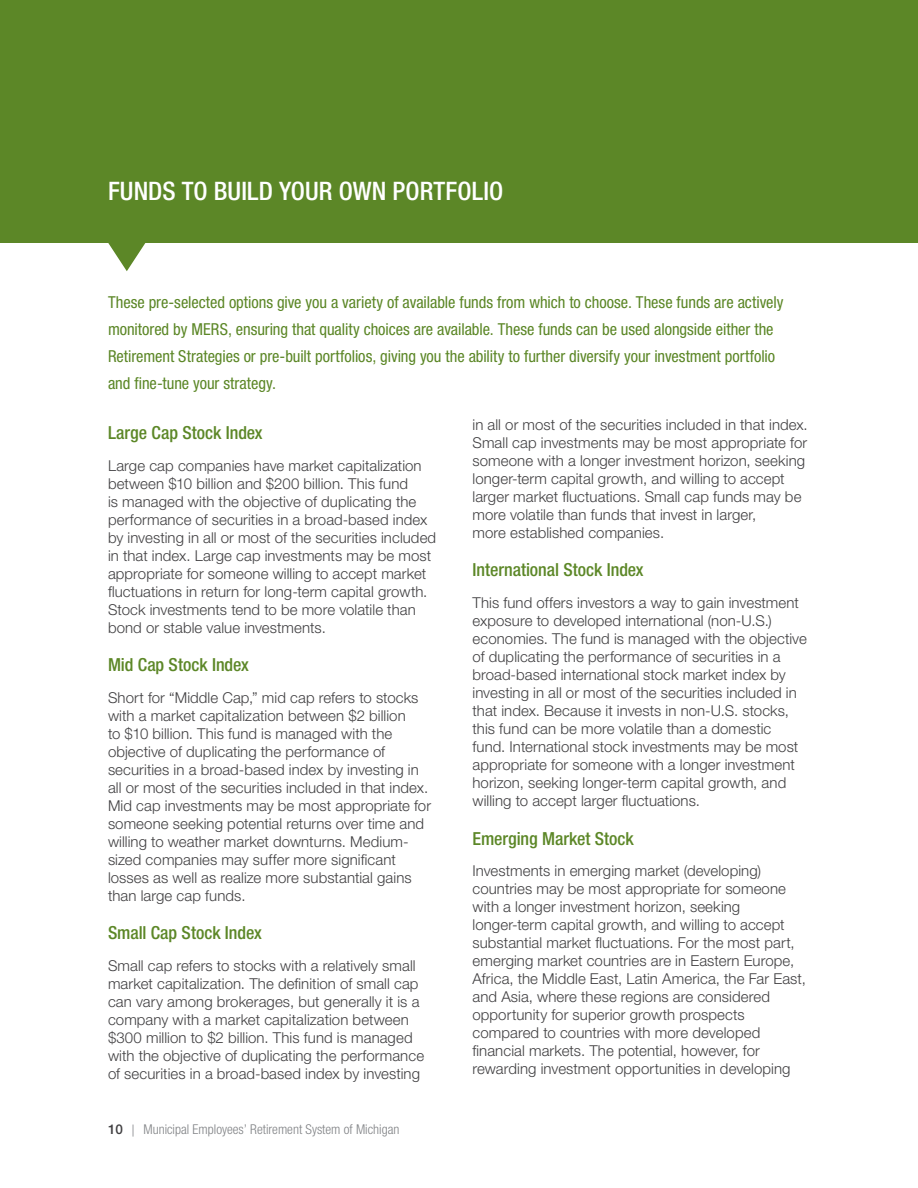
<style>
.page{position:relative;width:918px;height:1188px;background:#fff}
.page>*{position:absolute;margin:0;border:0;box-sizing:border-box;transform-origin:0 0}
.t1{font:500 condensed 25.5px "Helvetica Neue LT Std";letter-spacing:.005em;color:#fff}
.t2{font:500 condensed 18px "Helvetica Neue LT Std";color:#5c8727}
.t3{font:condensed 16.5px/27px "Helvetica Neue LT Std";letter-spacing:-.005em;color:#5c8727}
.t4{font:300 15px/18px "Helvetica Neue LT Std";letter-spacing:.005em;color:#414042}
.t5{font:300 condensed 13.5px "Helvetica Neue LT Std";color:#808285}
.s1{font-weight:500;font-stretch:normal;color:#414042}
.s2{font-family:"Frutiger Neue LT Pro";font-stretch:normal;font-size:12px}
</style>
<div class="page">
<div style="left:0;top:0;width:918px;height:243px;background:#5c8727"></div>
<svg style="left:108px;top:243px;width:38px;height:28px"></svg>
<h1 class="t1" style="left:108px;top:176px;width:397px">FUNDS TO BUILD YOUR OWN PORTFOLIO</h1>
<p class="t3" style="left:108px;top:288px;width:677px">These pre-selected options give you a variety of available funds from which to choose. These funds are actively monitored by MERS, ensuring that quality choices are available. These funds can be used alongside either the Retirement Strategies or pre-built portfolios, giving you the ability to further diversify your investment portfolio and fine-tune your strategy.</p>
<p class="t2" style="left:108px;top:422px;width:156px">Large Cap Stock Index</p>
<p class="t4" style="left:108px;top:456px;width:330px">Large cap companies have market capitalization between $10 billion and $200 billion. This fund<br>is managed with the objective of duplicating the performance of securities in a broad-based index by investing in all or most of the securities included in that index. Large cap investments may be most appropriate for someone willing to accept market fluctuations in return for long-term capital growth.<br>Stock investments tend to be more volatile than bond or stable value investments.</p>
<p class="t2" style="left:108px;top:654px;width:142px">Mid Cap Stock Index</p>
<p class="t4" style="left:108px;top:688px;width:325px">Short for “Middle Cap,” mid cap refers to stocks with a market capitalization between $2 billion<br>to $10 billion. This fund is managed with the objective of duplicating the performance of securities in a broad-based index by investing in all or most of the securities included in that index.<br>Mid cap investments may be most appropriate for someone seeking potential returns over time and willing to weather market downturns. Medium&shy;sized companies may suffer more significant losses as well as realize more substantial gains than large cap funds.</p>
<p class="t2" style="left:108px;top:922px;width:155px">Small Cap Stock Index</p>
<p class="t4" style="left:108px;top:956px;width:318px">Small cap refers to stocks with a relatively small market capitalization. The definition of small cap can vary among brokerages, but generally it is a company with a market capitalization between $300 million to $2 billion. This fund is managed with the objective of duplicating the performance of securities in a broad-based index by investing</p>
<p class="t5" style="left:108px;top:1121px;width:293px"><span class="s1">10</span> <span class="s2">|</span> Municipal Employees’ Retirement System of Michigan</p>
<p class="t4" style="left:472px;top:415px;width:337px">in all or most of the securities included in that index.<br>Small cap investments may be most appropriate for someone with a longer investment horizon, seeking longer-term capital growth, and willing to accept larger market fluctuations. Small cap funds may be more volatile than funds that invest in larger,<br>more established companies.</p>
<p class="t2" style="left:472px;top:559px;width:173px">International Stock Index</p>
<p class="t4" style="left:472px;top:593px;width:336px">This fund offers investors a way to gain investment exposure to developed international (non-U.S.) economies. The fund is managed with the objective of duplicating the performance of securities in a broad-based international stock market index by investing in all or most of the securities included in that index. Because it invests in non-U.S. stocks, this fund can be more volatile than a domestic fund. International stock investments may be most appropriate for someone with a longer investment horizon, seeking longer-term capital growth, and willing to accept larger fluctuations.</p>
<p class="t2" style="left:472px;top:828px;width:163px">Emerging Market Stock</p>
<p class="t4" style="left:472px;top:862px;width:335px">Investments in emerging market (developing) countries may be most appropriate for someone with a longer investment horizon, seeking longer-term capital growth, and willing to accept substantial market fluctuations. For the most part, emerging market countries are in Eastern Europe, Africa, the Middle East, Latin America, the Far East, and Asia, where these regions are considered opportunity for superior growth prospects compared to countries with more developed financial markets. The potential, however, for rewarding investment opportunities in developing</p>
</div>
